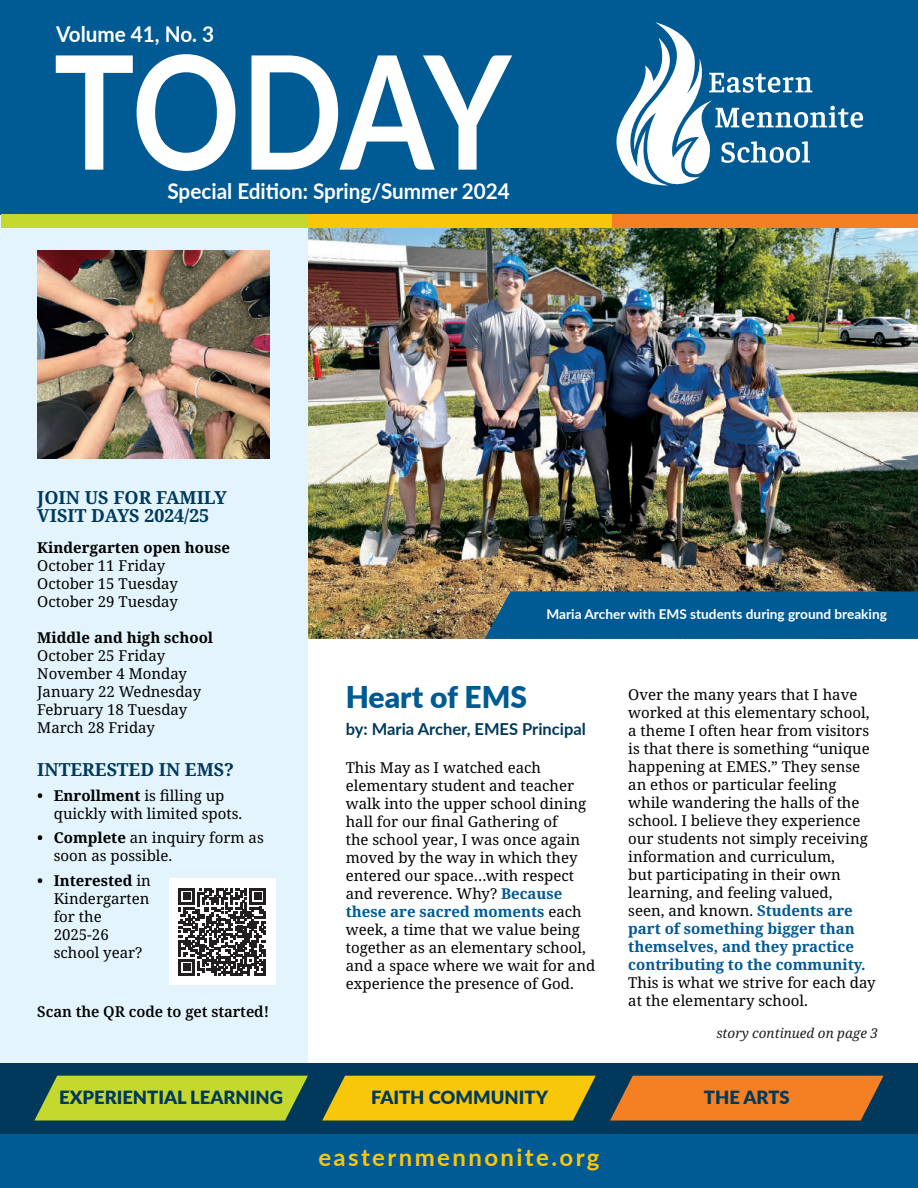
<style>
.page{position:relative;width:918px;height:1188px;background:#fff}
.page>*{position:absolute;margin:0;border:0;box-sizing:border-box;transform-origin:0 0}
.t1{font:700 157.95px "Lato";letter-spacing:-.025em;color:#fff;scale:.85 1}
.t2{font:900 30px "Lato";color:#005a93}
.t3{font:700 24px "Lato";letter-spacing:.1em;color:#f9c709}
.t4{font:700 21.75px "Lato";color:#fff;scale:.95 1}
.t5{font:900 18.15px "Lato";color:#00395c}
.t6{font:700 18px/18px "Noto Serif";color:#00395c}
.t7{font:700 16.5px "Lato";color:#00395c}
.t8{font:15px/18px "Noto Serif";color:#000}
.t9{font:700 15px "Noto Serif";color:#000}
.t10{font:600 15px "Noto Serif";letter-spacing:-.005em;color:#000}
.t11{font:700 13.5px "Lato";color:#fff}
.t12{font:italic 13.5px "Noto Serif";color:#231f20}
.s1{font-weight:700}
.s2{font-weight:700;color:#005a93}
</style>
<div class="page">
<img style="left:307px;top:228px;width:611px;height:411px">
<div style="left:0;top:205px;width:307px;height:884px;background:#e3f4fc"></div>
<div style="left:0;top:0;width:918px;height:214px;background:#005a93"></div>
<div style="left:612px;top:214px;width:306px;height:14px;background:#f58023"></div>
<div style="left:307px;top:214px;width:305px;height:14px;background:#f9c709"></div>
<div style="left:1px;top:214px;width:306px;height:14px;background:#c4d82d"></div>
<svg style="left:616px;top:22px;width:247px;height:164px"></svg>
<div style="left:0;top:1064px;width:918px;height:70px;background:#00395c"></div>
<svg style="left:34px;top:1076px;width:274px;height:44px;background:#b3ca30"></svg>
<svg style="left:322px;top:1076px;width:274px;height:44px;background:#e3ba10"></svg>
<div style="left:0;top:1134px;width:918px;height:54px;background:#005a93"></div>
<svg style="left:610px;top:1076px;width:274px;height:44px;background:#e07927"></svg>
<svg style="left:485px;top:591px;width:433px;height:48px;background:#065b90"></svg>
<div style="left:169px;top:879px;width:106px;height:106px;background:#fff"></div>
<svg style="left:178px;top:888px;width:88px;height:88px"></svg>
<img style="left:37px;top:251px;width:233px;height:208px">
<h3 class="t4" style="left:56px;top:18px;width:168px">Volume 41, No. 3</h3>
<h1 class="t1" style="left:54px;top:-4px;width:540px">TODAY</h1>
<h3 class="t4" style="left:168px;top:175px;width:362px">Special Edition: Spring/Summer 2024</h3>
<p class="t6" style="left:37px;top:489px;width:191px">JOIN US FOR FAMILY<br>VISIT DAYS 2024/25</p>
<p class="t9" style="left:37px;top:537px;width:194px">Kindergarten open house</p>
<p class="t8" style="left:37px;top:557px;width:142px">October 11 Friday<br>October 15 Tuesday<br>October 29 Tuesday</p>
<p class="t9" style="left:37px;top:627px;width:177px">Middle and high school</p>
<p class="t8" style="left:37px;top:647px;width:165px">October 25 Friday<br>November 4 Monday<br>January 22 Wednesday<br>February 18 Tuesday<br>March 28 Friday</p>
<p class="t6" style="left:37px;top:761px;width:198px">INTERESTED IN EMS?</p>
<p class="t8" style="left:54px;top:787px;width:190px;text-indent:-16px"><span class="s1">• Enrollment</span> is filling up quickly with limited spots.</p>
<p class="t8" style="left:54px;top:830px;width:212px;text-indent:-16px"><span class="s1">• Complete</span> an inquiry form as soon as possible.</p>
<p class="t8" style="left:54px;top:872px;width:99px;text-indent:-16px"><span class="s1">• Interested</span> in<br>Kindergarten for the<br>2025-26 school year?</p>
<p class="t10" style="left:37px;top:1001px;width:233px">Scan the QR code to get started!</p>
<p class="t11" style="left:547px;top:604px;width:342px">Maria Archer with EMS students during ground breaking</p>
<h2 class="t2" style="left:346px;top:675px;width:183px">Heart of EMS</h2>
<p class="t7" style="left:346px;top:717px;width:242px">by: Maria Archer, EMES Principal</p>
<p class="t8" style="left:346px;top:759px;width:251px">This May as I watched each elementary student and teacher walk into the upper school dining hall for our final Gathering of<br>the school year, I was once again moved by the way in which they entered our space…with respect and reverence. Why? <span class="s2">Because these are sacred moments</span> each week, a time that we value being together as an elementary school, and a space where we wait for and experience the presence of God.</p>
<p class="t8" style="left:628px;top:686px;width:243px">Over the many years that I have worked at this elementary school, a theme I often hear from visitors is that there is something “unique happening at EMES.” They sense an ethos or particular feeling while wandering the halls of the school. I believe they experience our students not simply receiving information and curriculum,<br>but participating in their own learning, and feeling valued, seen, and known. <span class="s2">Students are part of something bigger than themselves, and they practice contributing to the community.</span></p>
<p class="t8" style="left:628px;top:974px;width:249px">This is what we strive for each day at the elementary school.</p>
<p class="t12" style="left:716px;top:1024px;width:163px">story continued on page 3</p>
<p class="t5" style="left:59px;top:1084px;width:225px">EXPERIENTIAL LEARNING</p>
<p class="t5" style="left:371px;top:1084px;width:178px">FAITH COMMUNITY</p>
<p class="t5" style="left:704px;top:1084px;width:87px">THE ARTS</p>
<h3 class="t3" style="left:318px;top:1140px;width:283px">easternmennonite.org</h3>
</div>
